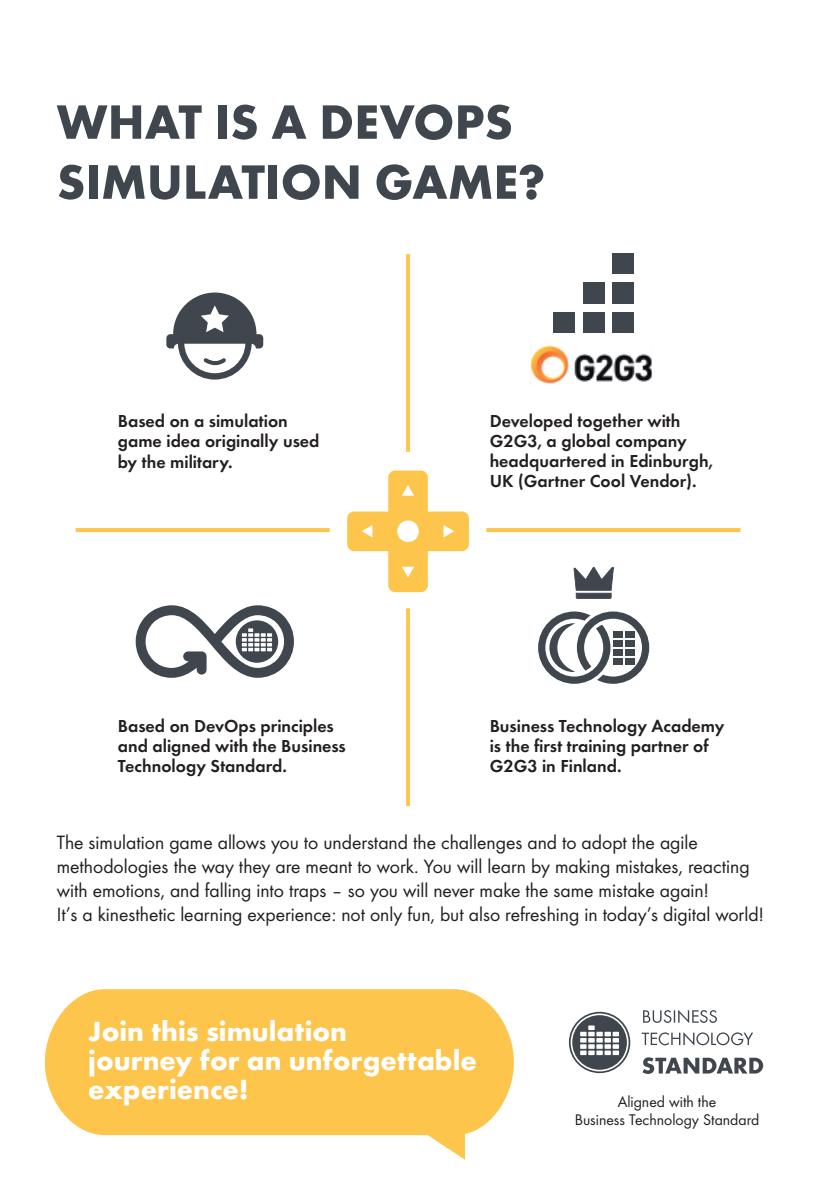
<style>
.page{position:relative;width:840px;height:1191px;background:#fff}
.page>*{position:absolute;margin:0;border:0;box-sizing:border-box;transform-origin:0 0}
.t1{font:700 50px/60px "Futura";color:#3f464d}
.t2{font:700 28.8px/29.2px "Futura";color:#fff}
.t3{font:20px/24px "Futura Boo";color:#231f20}
.t4{font:18px/20px "Futura Dem";color:#231f20}
.t5{font:16px/18px "Futura Boo";color:#231f20;text-align:center}
</style>
<div class="page">
<svg style="left:76px;top:528px;width:253px;height:4px"></svg>
<svg style="left:486px;top:528px;width:254px;height:4px"></svg>
<hr style="left:406px;top:254px;width:4px;height:198px;background:#fec54d">
<hr style="left:406px;top:608px;width:4px;height:198px;background:#fec54d">
<svg style="left:166px;top:292px;width:97px;height:87px"></svg>
<svg style="left:568px;top:1010px;width:194px;height:64px"></svg>
<svg style="left:45px;top:989px;width:468px;height:170px;fill:#fec54d"></svg>
<svg style="left:347px;top:470px;width:121px;height:122px"></svg>
<svg style="left:136px;top:605px;width:158px;height:73px"></svg>
<div style="left:612px;top:312px;width:21px;height:21px;background:#3f464d"></div>
<div style="left:612px;top:282px;width:21px;height:21px;background:#3f464d"></div>
<div style="left:583px;top:312px;width:21px;height:21px;background:#3f464d"></div>
<div style="left:612px;top:253px;width:21px;height:21px;background:#3f464d"></div>
<div style="left:583px;top:282px;width:21px;height:21px;background:#3f464d"></div>
<div style="left:553px;top:312px;width:21px;height:21px;background:#3f464d"></div>
<svg style="left:573px;top:566px;width:40px;height:33px"></svg>
<svg style="left:538px;top:611px;width:111px;height:73px"></svg>
<img style="left:530px;top:345px;width:121px;height:39px">
<h1 class="t1" style="left:57px;top:89px;width:490px">WHAT IS A DEVOPS<br>SIMULATION GAME?</h1>
<p class="t4" style="left:118px;top:410px;width:203px">Based on a simulation game idea originally used by the military.</p>
<p class="t4" style="left:118px;top:715px;width:229px">Based on DevOps principles and aligned with the Business<br>Technology Standard.</p>
<p class="t4" style="left:489px;top:410px;width:225px">Developed together with<br>G2G3, a global company headquartered in Edinburgh,<br>UK (Gartner Cool Vendor).</p>
<p class="t4" style="left:489px;top:715px;width:236px">Business Technology Academy is the first training partner of<br>G2G3 in Finland.</p>
<p class="t3" style="left:57px;top:830px;width:708px">The simulation game allows you to understand the challenges and to adopt the agile methodologies the way they are meant to work. You will learn by making mistakes, reacting with emotions, and falling into traps – so you will never make the same mistake again!<br>It’s a kinesthetic learning experience: not only fun, but also refreshing in today’s digital world!</p>
<h2 class="t2" style="left:88px;top:1015px;width:390px">Join this simulation<br>journey for an unforgettable experience!</h2>
<p class="t5" style="left:574px;top:1092px;width:186px">Aligned with the<br>Business Technology Standard</p>
</div>
